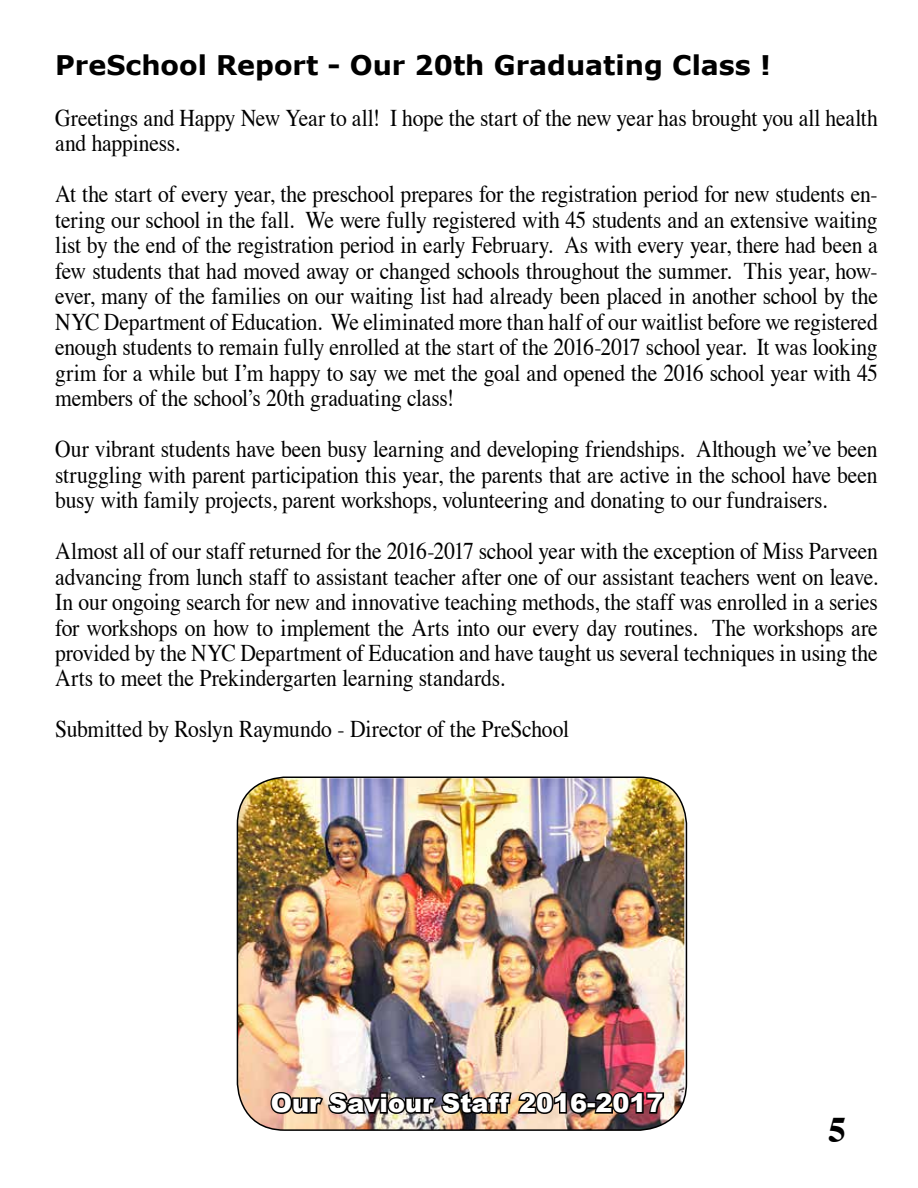
<style>
.page{position:relative;width:918px;height:1188px;background:#fff}
.page>*{position:absolute;margin:0;border:0;box-sizing:border-box;transform-origin:0 0}
.t1{font:700 36px "Times";color:#000}
.t2{font:700 27px "Verdana";color:#000}
.t3{font:900 25.5px "Arial";color:#fff}
.t4{font:24px/25.5px "Times";letter-spacing:-.01em;color:#000;text-align:justify;scale:.9 1}
</style>
<div class="page">
<img style="left:237px;top:778px;width:447px;height:352px">
<div style="left:237px;top:777px;width:450px;height:354px;border:2px solid #000;border-radius:47px"></div>
<img style="left:269px;top:1089px;width:397px;height:28px">
<p class="t2" style="left:55px;top:46px;width:717px">PreSchool Report - Our 20th Graduating Class !</p>
<p class="t4" style="left:55px;top:103px;width:916px">Greetings and Happy New Year to all! I hope the start of the new year has brought you all health and happiness.</p>
<p class="t4" style="left:55px;top:179px;width:916px">At the start of every year, the preschool prepares for the registration period for new students en&shy;tering our school in the fall. We were fully registered with 45 students and an extensive waiting list by the end of the registration period in early February. As with every year, there had been a few students that had moved away or changed schools throughout the summer. This year, how&shy;ever, many of the families on our waiting list had already been placed in another school by the NYC Department of Education. We eliminated more than half of our waitlist before we registered enough students to remain fully enrolled at the start of the 2016-2017 school year. It was looking grim for a while but I’m happy to say we met the goal and opened the 2016 school year with 45 members of the school’s 20th graduating class!</p>
<p class="t4" style="left:55px;top:434px;width:915px">Our vibrant students have been busy learning and developing friendships. Although we’ve been struggling with parent participation this year, the parents that are active in the school have been busy with family projects, parent workshops, volunteering and donating to our fundraisers.</p>
<p class="t4" style="left:55px;top:536px;width:916px">Almost all of our staff returned for the 2016-2017 school year with the exception of Miss Parveen advancing from lunch staff to assistant teacher after one of our assistant teachers went on leave.<br>In our ongoing search for new and innovative teaching methods, the staff was enrolled in a series for workshops on how to implement the Arts into our every day routines. The workshops are provided by the NYC Department of Education and have taught us several techniques in using the Arts to meet the Prekindergarten learning standards.</p>
<p class="t4" style="left:55px;top:715px;width:572px">Submitted by Roslyn Raymundo - Director of the PreSchool</p>
<p class="t3" style="left:271px;top:1085px;width:394px">Our Saviour Staff 2016-2017</p>
<h1 class="t1" style="left:828px;top:1096px;width:19px">5</h1>
</div>
